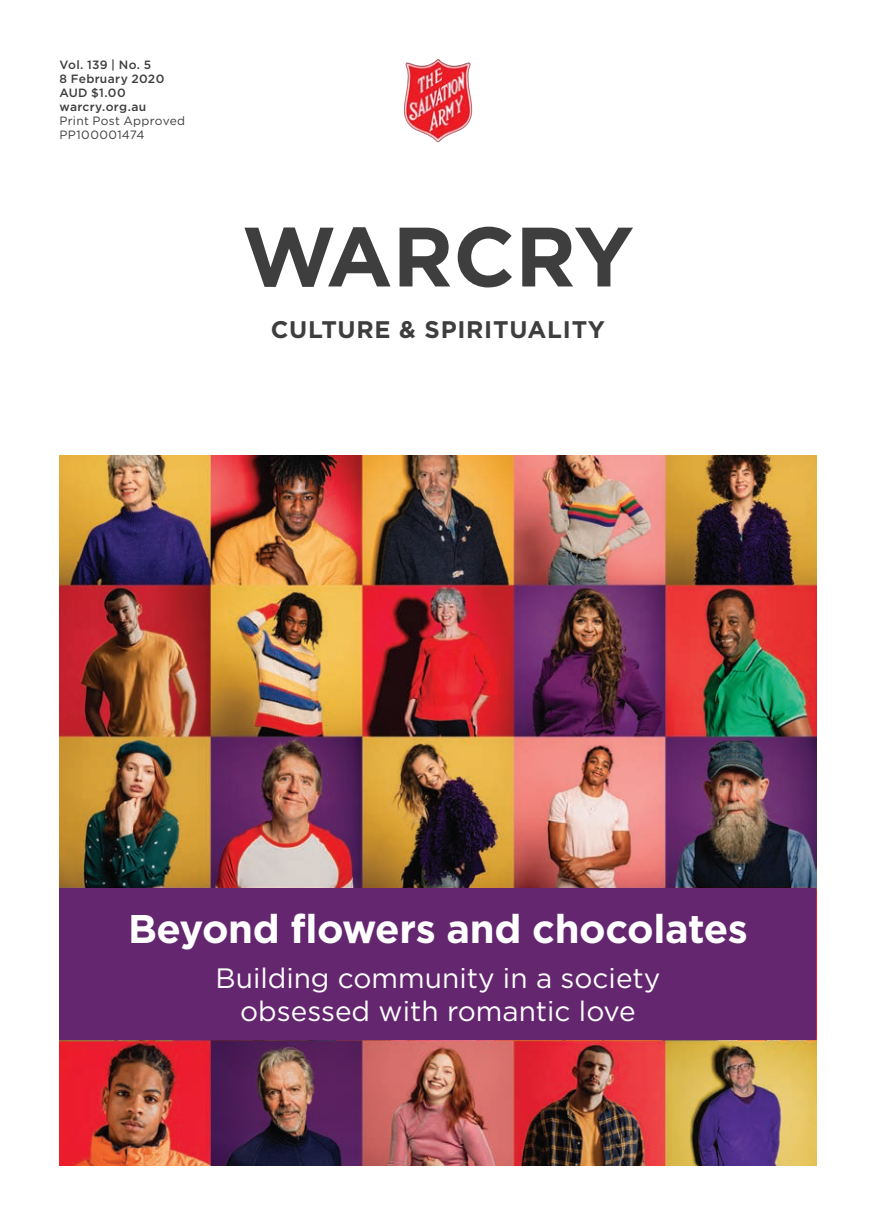
<style>
.page{position:relative;width:876px;height:1225px;background:#fff}
.page>*{position:absolute;margin:0;border:0;box-sizing:border-box;transform-origin:0 0}
.WARCRY_MASTHEAD{font:700 84px "Gotham";color:#3e3e3f}
.Gotham_bold_red_Head{font:700 40px "Gotham";letter-spacing:-.01em;color:#fff}
.Gotham_bold_red_Head-2{font:28px/33.6px "Gotham";color:#fff;text-align:center}
.cover_sub_titiles{font:700 24px "Gotham";letter-spacing:.03em;color:#3e3e3f}
.Editorial_Details{font:500 12px "Gotham";letter-spacing:.025em;color:#3e3e3f}
.Editorial_Details-2{font:12px/14px "Gotham";letter-spacing:.025em;color:#3e3e3f}
</style>
<div class="page">
<img style="left:404px;top:59px;width:69px;height:84px">
<img style="left:60px;top:456px;width:756px;height:709px">
<div style="left:60px;top:887px;width:756px;height:152px;background:#652670"></div>
<p class="Editorial_Details" style="left:60px;top:57px;width:93px">Vol. 139 | No. 5</p>
<p class="Editorial_Details" style="left:60px;top:71px;width:106px">8 February 2020</p>
<p class="Editorial_Details" style="left:60px;top:85px;width:68px">AUD $1.00</p>
<p class="Editorial_Details" style="left:60px;top:99px;width:88px">warcry.org.au</p>
<p class="Editorial_Details-2" style="left:60px;top:114px;width:127px">Print Post Approved<br>PP100001474</p>
<p class="WARCRY_MASTHEAD" style="left:242px;top:208px;width:394px">WARCRY</p>
<p class="cover_sub_titiles" style="left:271px;top:315px;width:336px">CULTURE &amp; SPIRITUALITY</p>
<p class="Gotham_bold_red_Head" style="left:128px;top:905px;width:621px">Beyond flowers and chocolates</p>
<p class="Gotham_bold_red_Head-2" style="left:216px;top:960px;width:446px">Building community in a society obsessed with romantic love</p>
</div>
